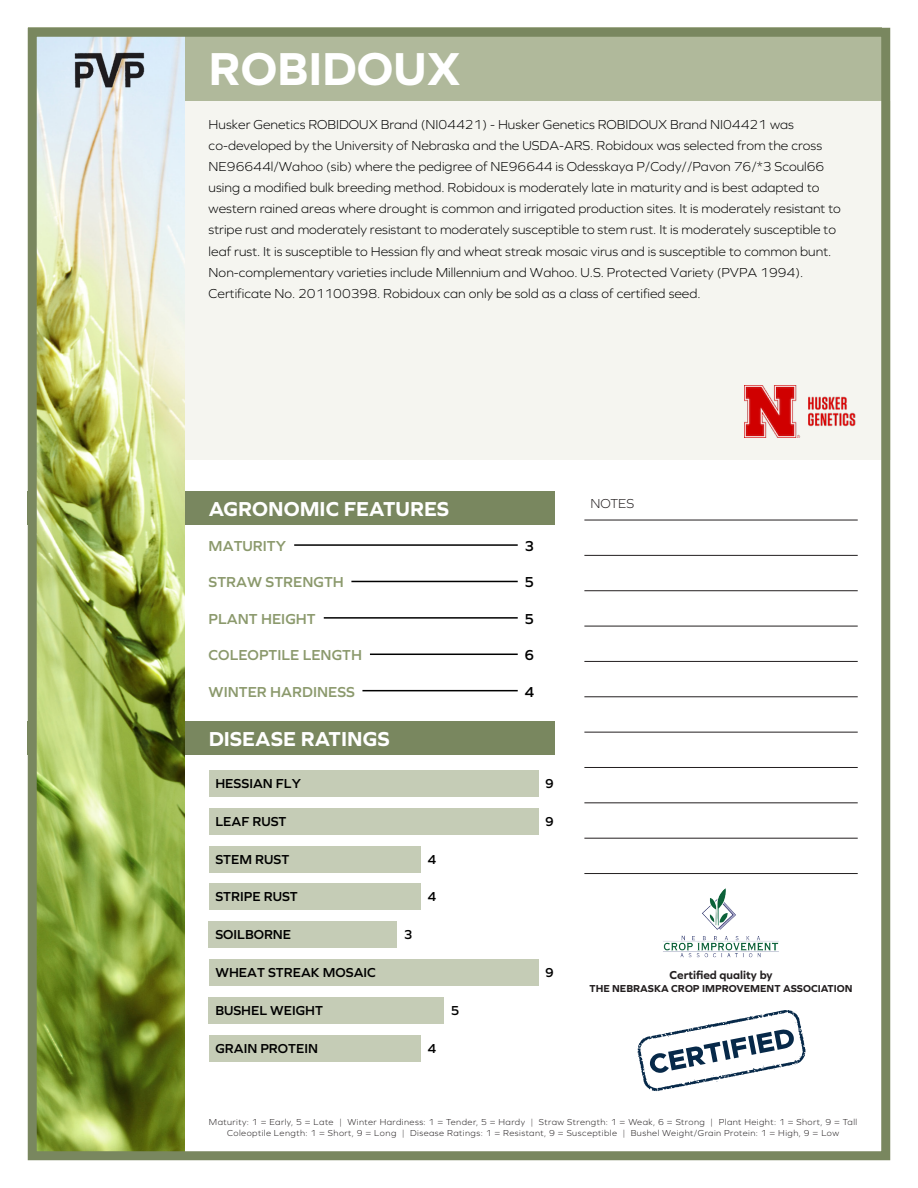
<style>
.page{position:relative;width:918px;height:1188px;background:#fff}
.page>*{position:absolute;margin:0;border:0;box-sizing:border-box;transform-origin:0 0}
.t1{font:700 48px "Graphie";color:#fff}
.t2{font:700 21px "Graphie";color:#fff}
.t3{font:15px "Graphie Semi";color:#8b996c}
.t4{font:15px "Graphie Semi";color:#000}
.t5{font:300 13.5px/21px "Graphie";color:#000}
.t6{font:13.5px "Graphie Semi";color:#000}
.t7{font:300 13.5px "Graphie";color:#231f20}
.t8{font:700 12px "Graphie";color:#231f20}
.t9{font:700 10.5px "Graphie";color:#231f20}
.t10{font:300 9px/10.8px "Graphie";letter-spacing:.05em;color:#231f20;text-align:center}
</style>
<div class="page">
<div style="left:28px;top:491px;width:527px;height:34px;background:#79875f"></div>
<div style="left:28px;top:721px;width:527px;height:33px;background:#79875f"></div>
<div style="left:28px;top:28px;width:854px;height:73px;background:#b0b99b"></div>
<div style="left:185px;top:101px;width:706px;height:358px;background:#f5f5f0"></div>
<hr style="left:584px;top:520px;width:274px;height:1px;background:#231f20">
<hr style="left:584px;top:555px;width:274px;height:1px;background:#231f20">
<hr style="left:584px;top:590px;width:274px;height:1px;background:#231f20">
<hr style="left:584px;top:626px;width:274px;height:1px;background:#231f20">
<hr style="left:584px;top:661px;width:274px;height:1px;background:#231f20">
<hr style="left:584px;top:696px;width:274px;height:1px;background:#231f20">
<hr style="left:584px;top:732px;width:274px;height:1px;background:#231f20">
<hr style="left:584px;top:767px;width:274px;height:1px;background:#231f20">
<hr style="left:584px;top:802px;width:274px;height:1px;background:#231f20">
<hr style="left:584px;top:838px;width:274px;height:1px;background:#231f20">
<hr style="left:584px;top:873px;width:274px;height:1px;background:#231f20">
<hr style="left:294px;top:544px;width:224px;height:2px;background:#000">
<hr style="left:351px;top:581px;width:167px;height:1px;background:#000">
<hr style="left:324px;top:617px;width:194px;height:2px;background:#000">
<hr style="left:370px;top:654px;width:148px;height:1px;background:#000">
<hr style="left:362px;top:690px;width:156px;height:1px;background:#000">
<img style="left:38px;top:38px;width:147px;height:1112px">
<div style="left:28px;top:28px;width:862px;height:1132px;border:9px solid #79875f"></div>
<svg style="left:637px;top:1010px;width:169px;height:81px"></svg>
<img style="left:663px;top:888px;width:116px;height:70px">
<img style="left:69px;top:48px;width:81px;height:45px">
<div style="left:209px;top:770px;width:329px;height:27px;background:#c5ccb6"></div>
<div style="left:209px;top:808px;width:329px;height:27px;background:#c5ccb6"></div>
<div style="left:209px;top:846px;width:212px;height:27px;background:#c5ccb6"></div>
<div style="left:209px;top:883px;width:212px;height:27px;background:#c5ccb6"></div>
<div style="left:209px;top:921px;width:188px;height:27px;background:#c5ccb6"></div>
<div style="left:209px;top:959px;width:329px;height:27px;background:#c5ccb6"></div>
<div style="left:209px;top:997px;width:235px;height:27px;background:#c5ccb6"></div>
<div style="left:209px;top:1035px;width:212px;height:27px;background:#c5ccb6"></div>
<img style="left:744px;top:385px;width:111px;height:53px">
<p class="t1" style="left:209px;top:41px;width:254px">ROBIDOUX</p>
<p class="t5" style="left:209px;top:114px;width:634px">Husker Genetics ROBIDOUX Brand (NI04421) - Husker Genetics ROBIDOUX Brand NI04421 was co-developed by the University of Nebraska and the USDA-ARS. Robidoux was selected from the cross NE96644l/Wahoo (sib) where the pedigree of NE96644 is Odesskaya P/Cody//Pavon 76/*3 Scoul66 using a modified bulk breeding method. Robidoux is moderately late in maturity and is best adapted to western rained areas where drought is common and irrigated production sites. It is moderately resistant to stripe rust and moderately resistant to moderately susceptible to stem rust. It is moderately susceptible to leaf rust. It is susceptible to Hessian fly and wheat streak mosaic virus and is susceptible to common bunt.<br>Non-complementary varieties include Millennium and Wahoo. U.S. Protected Variety (PVPA 1994).<br>Certificate No. 201100398. Robidoux can only be sold as a class of certified seed.</p>
<h2 class="t2" style="left:209px;top:497px;width:242px">AGRONOMIC FEATURES</h2>
<p class="t3" style="left:209px;top:537px;width:79px">MATURITY</p>
<p class="t4" style="left:524px;top:537px;width:11px">3</p>
<p class="t3" style="left:209px;top:574px;width:137px">STRAW STRENGTH</p>
<p class="t4" style="left:524px;top:574px;width:11px">5</p>
<p class="t3" style="left:209px;top:610px;width:109px">PLANT HEIGHT</p>
<p class="t4" style="left:524px;top:610px;width:11px">5</p>
<p class="t3" style="left:209px;top:646px;width:155px">COLEOPTILE LENGTH</p>
<p class="t4" style="left:524px;top:646px;width:11px">6</p>
<p class="t3" style="left:209px;top:683px;width:148px">WINTER HARDINESS</p>
<p class="t4" style="left:524px;top:683px;width:11px">4</p>
<h2 class="t2" style="left:209px;top:726px;width:183px">DISEASE RATINGS</h2>
<p class="t6" style="left:215px;top:775px;width:87px">HESSIAN FLY</p>
<p class="t6" style="left:545px;top:775px;width:10px">9</p>
<p class="t6" style="left:215px;top:813px;width:73px">LEAF RUST</p>
<p class="t6" style="left:545px;top:813px;width:10px">9</p>
<p class="t6" style="left:215px;top:851px;width:75px">STEM RUST</p>
<p class="t6" style="left:427px;top:851px;width:10px">4</p>
<p class="t6" style="left:215px;top:889px;width:84px">STRIPE RUST</p>
<p class="t6" style="left:427px;top:889px;width:10px">4</p>
<p class="t6" style="left:215px;top:927px;width:77px">SOILBORNE</p>
<p class="t6" style="left:404px;top:927px;width:10px">3</p>
<p class="t6" style="left:215px;top:964px;width:162px">WHEAT STREAK MOSAIC</p>
<p class="t6" style="left:545px;top:964px;width:10px">9</p>
<p class="t6" style="left:215px;top:1002px;width:109px">BUSHEL WEIGHT</p>
<p class="t6" style="left:451px;top:1002px;width:10px">5</p>
<p class="t6" style="left:215px;top:1040px;width:104px">GRAIN PROTEIN</p>
<p class="t6" style="left:427px;top:1040px;width:10px">4</p>
<p class="t7" style="left:590px;top:496px;width:45px">NOTES</p>
<p class="t8" style="left:670px;top:968px;width:105px">Certified quality by</p>
<p class="t9" style="left:589px;top:982px;width:265px">THE NEBRASKA CROP IMPROVEMENT ASSOCIATION</p>
<p class="t10" style="left:209px;top:1116px;width:650px">Maturity: 1 = Early, 5 = Late | Winter Hardiness: 1 = Tender, 5 = Hardy | Straw Strength: 1 = Weak, 6 = Strong | Plant Height: 1 = Short, 9 = Tall<br>Coleoptile Length: 1 = Short, 9 = Long | Disease Ratings: 1 = Resistant, 9 = Susceptible | Bushel Weight/Grain Protein: 1 = High, 9 = Low</p>
</div>
